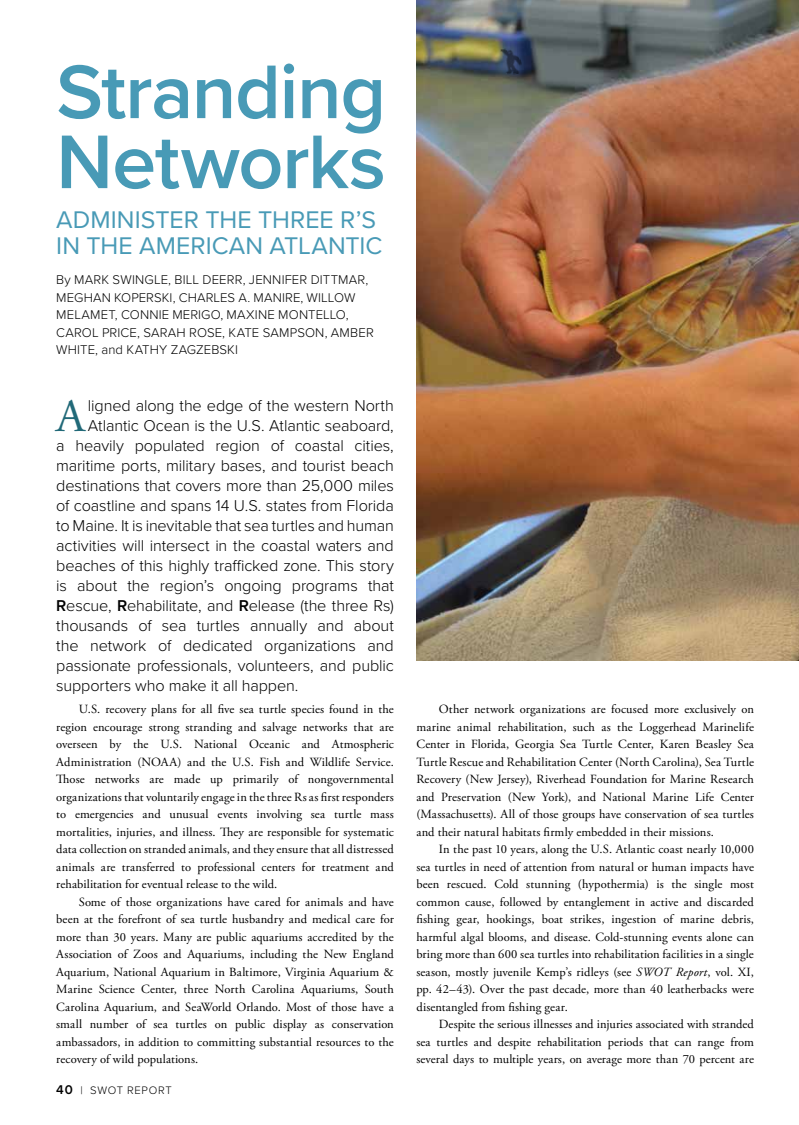
<style>
.page{position:relative;width:799px;height:1125px;background:#fff}
.page>*{position:absolute;margin:0;border:0;box-sizing:border-box;transform-origin:0 0}
.t1{font:600 78.75px/70px "Proxima Nova";letter-spacing:-.015em;color:#489ab6}
.t2{font:46.38px "Adobe Garamond Pro";color:#216978}
.t3{font:25px/26.2px "Proxima Nova";color:#489ab6}
.t4{font:300 16.25px "Proxima Nova";letter-spacing:-.01em;color:#000}
.t5{font:300 13.12px/17.5px "Proxima Nova";letter-spacing:.01em;color:#000}
.t6{font:12.5px/17.5px "Adobe Garamond Pro";letter-spacing:.005em;color:#000;text-align:justify}
.t7{font:300 11.25px "Proxima Nova";letter-spacing:.065em;color:#000}
.s1{font-weight:600}
.s2{font-weight:600;font-size:13.12px}
.s3{font-style:italic}
</style>
<div class="page">
<img style="left:416px;top:0;width:383px;height:661px">
<img style="left:500px;top:46px;width:23px;height:30px">
<h1 class="t1" style="left:56px;top:55px;width:331px">Stranding<br>Networks</h1>
<h3 class="t3" style="left:56px;top:205px;width:328px">ADMINISTER THE THREE R’S<br>IN THE AMERICAN ATLANTIC</h3>
<p class="t5" style="left:56px;top:271px;width:319px">By MARK SWINGLE, BILL DEERR, JENNIFER DITTMAR, MEGHAN KOPERSKI, CHARLES A. MANIRE, WILLOW MELAMET, CONNIE MERIGO, MAXINE MONTELLO, CAROL PRICE, SARAH ROSE, KATE SAMPSON, AMBER WHITE, and KATHY ZAGZEBSKI</p>
<h2 class="t2" style="left:56px;top:389px;width:30px">A</h2>
<h3 class="t4" style="left:88px;top:394px;width:307px">ligned along the edge of the western North</h3>
<h3 class="t4" style="left:88px;top:414px;width:307px">Atlantic Ocean is the U.S. Atlantic seaboard,</h3>
<h3 class="t4" style="left:56px;top:434px;width:339px">a heavily populated region of coastal cities,</h3>
<h3 class="t4" style="left:56px;top:454px;width:339px">maritime ports, military bases, and tourist beach</h3>
<h3 class="t4" style="left:56px;top:474px;width:339px">destinations that covers more than 25,000 miles</h3>
<h3 class="t4" style="left:56px;top:494px;width:339px">of coastline and spans 14 U.S. states from Florida</h3>
<h3 class="t4" style="left:56px;top:514px;width:339px">to Maine. It is inevitable that sea turtles and human</h3>
<h3 class="t4" style="left:56px;top:534px;width:339px">activities will intersect in the coastal waters and</h3>
<h3 class="t4" style="left:56px;top:554px;width:339px">beaches of this highly trafficked zone. This story</h3>
<h3 class="t4" style="left:56px;top:574px;width:339px">is about the region’s ongoing programs that</h3>
<h3 class="t4" style="left:56px;top:594px;width:339px"><span class="s1">R</span>escue, <span class="s1">R</span>ehabilitate, and <span class="s1">R</span>elease (the three Rs)</h3>
<h3 class="t4" style="left:56px;top:614px;width:339px">thousands of sea turtles annually and about</h3>
<h3 class="t4" style="left:56px;top:634px;width:339px">the network of dedicated organizations and</h3>
<h3 class="t4" style="left:56px;top:654px;width:339px">passionate professionals, volunteers, and public</h3>
<h3 class="t4" style="left:56px;top:674px;width:244px">supporters who make it all happen.</h3>
<p class="t6" style="left:56px;top:701px;width:339px;text-indent:22px">U.S. recovery plans for all five sea turtle species found in the region encourage strong stranding and salvage networks that are overseen by the U.S. National Oceanic and Atmospheric Administration (NOAA) and the U.S. Fish and Wildlife Service.<br>Those networks are made up primarily of nongovernmental organizations that voluntarily engage in the three Rs as first responders to emergencies and unusual events involving sea turtle mass mortalities, injuries, and illness. They are responsible for systematic data collection on stranded animals, and they ensure that all distressed animals are transferred to professional centers for treatment and rehabilitation for eventual release to the wild.</p>
<p class="t6" style="left:56px;top:893px;width:339px;text-indent:22px">Some of those organizations have cared for animals and have been at the forefront of sea turtle husbandry and medical care for more than 30 years. Many are public aquariums accredited by the Association of Zoos and Aquariums, including the New England Aquarium, National Aquarium in Baltimore, Virginia Aquarium &amp; Marine Science Center, three North Carolina Aquariums, South Carolina Aquarium, and SeaWorld Orlando. Most of those have a small number of sea turtles on public display as conservation ambassadors, in addition to committing substantial resources to the recovery of wild populations.</p>
<p class="t7" style="left:56px;top:1082px;width:117px"><span class="s2">40</span> | SWOT REPORT</p>
<p class="t6" style="left:416px;top:701px;width:339px;text-indent:22px">Other network organizations are focused more exclusively on marine animal rehabilitation, such as the Loggerhead Marinelife Center in Florida, Georgia Sea Turtle Center, Karen Beasley Sea Turtle Rescue and Rehabilitation Center (North Carolina), Sea Turtle Recovery (New Jersey), Riverhead Foundation for Marine Research and Preservation (New York), and National Marine Life Center (Massachusetts). All of those groups have conservation of sea turtles and their natural habitats firmly embedded in their missions.</p>
<p class="t6" style="left:416px;top:841px;width:339px;text-indent:22px">In the past 10 years, along the U.S. Atlantic coast nearly 10,000 sea turtles in need of attention from natural or human impacts have been rescued. Cold stunning (hypothermia) is the single most common cause, followed by entanglement in active and discarded fishing gear, hookings, boat strikes, ingestion of marine debris, harmful algal blooms, and disease. Cold-stunning events alone can bring more than 600 sea turtles into rehabilitation facilities in a single season, mostly juvenile Kemp’s ridleys (see <span class="s3">SWOT Report</span>, vol. XI, pp. 42–43). Over the past decade, more than 40 leatherbacks were disentangled from fishing gear.</p>
<p class="t6" style="left:416px;top:1016px;width:339px;text-indent:22px">Despite the serious illnesses and injuries associated with stranded sea turtles and despite rehabilitation periods that can range from several days to multiple years, on average more than 70 percent are</p>
</div>
